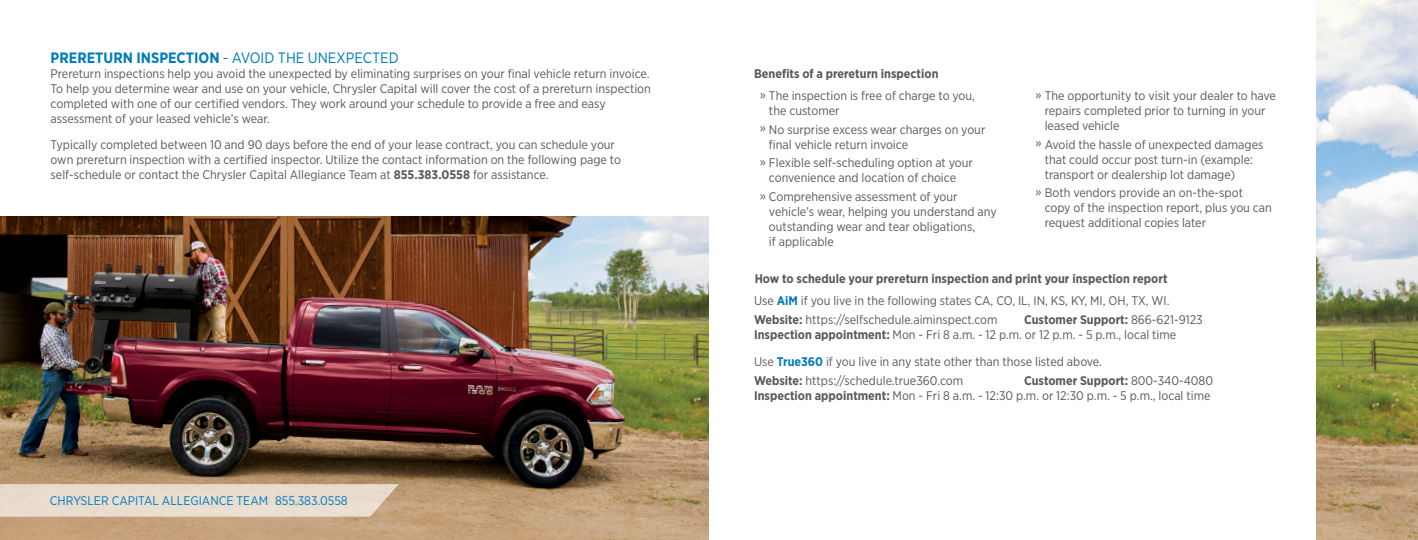
<style>
.page{position:relative;width:1418px;height:540px;background:#fff}
.page>*{position:absolute;margin:0;border:0;box-sizing:border-box;transform-origin:0 0}
.t1{font:700 15px "Gotham Narrow";color:#007cba}
.t2{font:12.5px/15px "Gotham Narrow";color:#58595b}
.t3{font:700 12.5px "Gotham Narrow";color:#58595b}
.t4{font:12.5px "Gotham Narrow";color:#007cba}
.s1{font-weight:400}
.s2{font-weight:700}
.s3{font-weight:700;color:#007cba}
</style>
<div class="page">
<img style="left:0;top:216px;width:709px;height:324px">
<img style="left:1316px;top:0;width:102px;height:540px">
<svg style="left:0;top:484px;width:399px;height:33px;background:#e7d9cb"></svg>
<p class="t1" style="left:51px;top:48px;width:349px">PRERETURN INSPECTION <span class="s1">- AVOID THE UNEXPECTED</span></p>
<p class="t2" style="left:51px;top:65px;width:602px">Prereturn inspections help you avoid the unexpected by eliminating surprises on your final vehicle return invoice.<br>To help you determine wear and use on your vehicle, Chrysler Capital will cover the cost of a prereturn inspection completed with one of our certified vendors. They work around your schedule to provide a free and easy assessment of your leased vehicle’s wear.</p>
<p class="t2" style="left:51px;top:137px;width:572px">Typically completed between 10 and 90 days before the end of your lease contract, you can schedule your own prereturn inspection with a certified inspector. Utilize the contact information on the following page to self-schedule or contact the Chrysler Capital Allegiance Team at <span class="s2">855.383.0558</span> for assistance.</p>
<p class="t4" style="left:50px;top:493px;width:299px">CHRYSLER CAPITAL ALLEGIANCE TEAM 855.383.0558</p>
<p class="t3" style="left:754px;top:65px;width:186px">Benefits of a prereturn inspection</p>
<p class="t2" style="left:769px;top:88px;width:208px;text-indent:-9px">» The inspection is free of charge to you, the customer</p>
<p class="t2" style="left:769px;top:121px;width:218px;text-indent:-9px">» No surprise excess wear charges on your final vehicle return invoice</p>
<p class="t2" style="left:769px;top:155px;width:205px;text-indent:-9px">» Flexible self-scheduling option at your convenience and location of choice</p>
<p class="t2" style="left:769px;top:189px;width:229px;text-indent:-9px">» Comprehensive assessment of your vehicle’s wear, helping you understand any outstanding wear and tear obligations,<br>if applicable</p>
<p class="t2" style="left:1044px;top:88px;width:233px;text-indent:-9px">» The opportunity to visit your dealer to have repairs completed prior to turning in your leased vehicle</p>
<p class="t2" style="left:1044px;top:136px;width:220px;text-indent:-9px">» Avoid the hassle of unexpected damages that could occur post turn-in (example: transport or dealership lot damage)</p>
<p class="t2" style="left:1044px;top:185px;width:229px;text-indent:-9px">» Both vendors provide an on-the-spot copy of the inspection report, plus you can request additional copies later</p>
<p class="t3" style="left:754px;top:270px;width:414px">How to schedule your prereturn inspection and print your inspection report</p>
<p class="t2" style="left:754px;top:291px;width:417px;line-height:18.6px">Use <span class="s3">AiM</span> if you live in the following states CA, CO, IL, IN, KS, KY, MI, OH, TX, WI.<br><span class="s2">Website:</span> https://selfschedule.aiminspect.com</p>
<p class="t2" style="left:754px;top:312px;width:450px;text-indent:270px"><span class="s2">Customer Support:</span> 866-621-9123<br><span class="s2">Inspection appointment:</span> Mon - Fri 8 a.m. - 12 p.m. or 12 p.m. - 5 p.m., local time</p>
<p class="t2" style="left:754px;top:352px;width:349px;line-height:18.6px">Use <span class="s3">True360</span> if you live in any state other than those listed above.<br><span class="s2">Website:</span> https://schedule.true360.com</p>
<p class="t2" style="left:754px;top:373px;width:460px;text-align:right"><span class="s2">Customer Support:</span> 800-340-4080<br><span class="s2">Inspection appointment:</span> Mon - Fri 8 a.m. - 12:30 p.m. or 12:30 p.m. - 5 p.m., local time</p>
</div>
